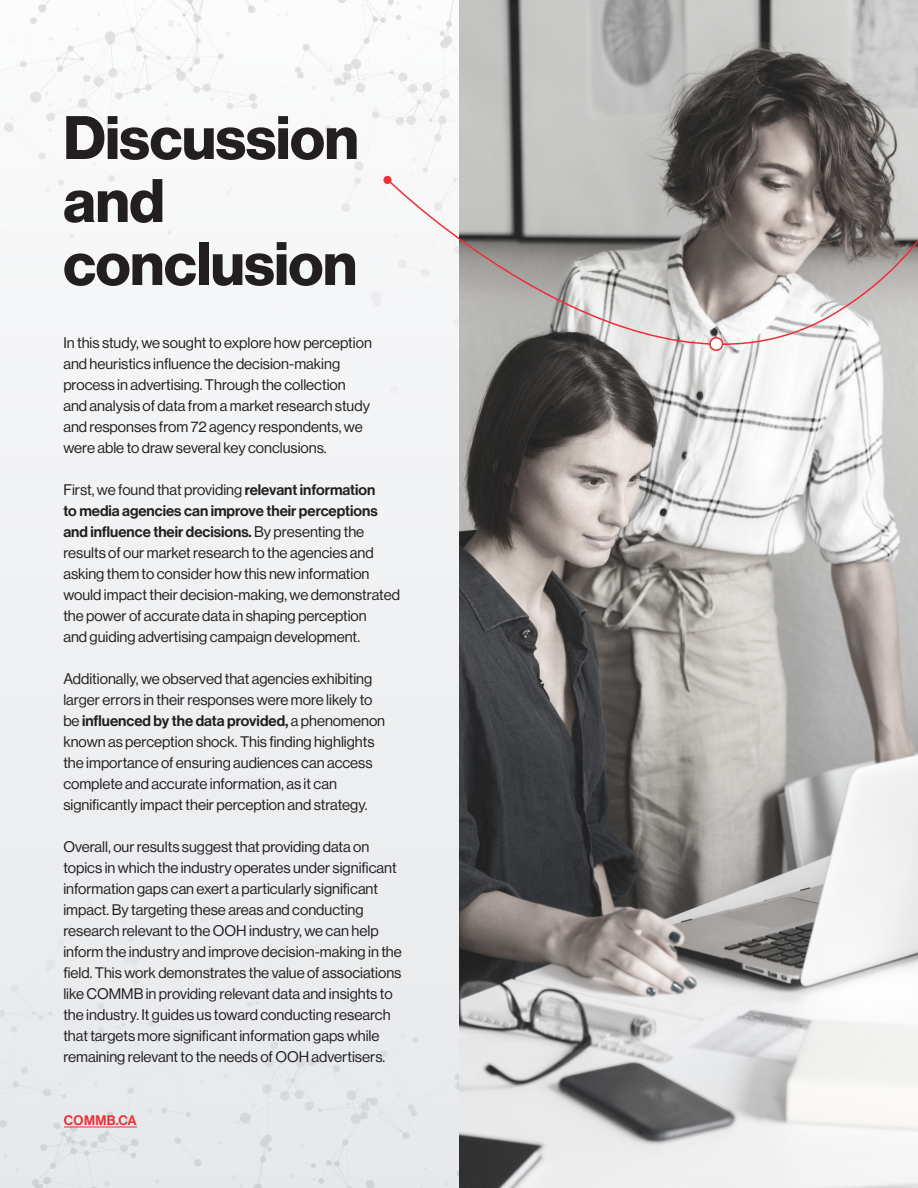
<style>
.page{position:relative;width:918px;height:1188px;background:#eff0f2}
.page>*{position:absolute;margin:0;border:0;box-sizing:border-box;transform-origin:0 0}
.t1{font:700 60px/63px "Neue Haas Display";letter-spacing:-.005em;color:#231f20}
.t2{font:15px/21px "Neue Haas Display";color:#231f20}
.t3{font:13.5px "Neue Haas Display Mediu";letter-spacing:.03em;color:#ee2d34}
.s1{font-family:"Neue Haas Display Mediu"}
</style>
<div class="page">
<hr style="left:64px;top:1127px;width:73px;height:1px;background:#ee2d34">
<img style="left:459px;top:425px;width:459px;height:762px">
<svg style="left:386px;top:0;width:532px;height:425px"></svg>
<svg style="left:707px;top:337px;width:18px;height:16px"></svg>
<svg style="left:383px;top:175px;width:9px;height:10px"></svg>
<p class="t1" style="left:63px;top:107px;width:297px">Discussion and conclusion</p>
<p class="t2" style="left:63px;top:332px;width:310px">In this study, we sought to explore how perception and heuristics influence the decision-making process in advertising. Through the collection and analysis of data from a market research study and responses from 72 agency respondents, we were able to draw several key conclusions.</p>
<p class="t2" style="left:63px;top:479px;width:338px">First, we found that providing <span class="s1">relevant information<br>to media agencies can improve their perceptions and influence their decisions.</span> By presenting the results of our market research to the agencies and asking them to consider how this new information would impact their decision-making, we demonstrated the power of accurate data in shaping perception<br>and guiding advertising campaign development.</p>
<p class="t2" style="left:63px;top:668px;width:323px">Additionally, we observed that agencies exhibiting larger errors in their responses were more likely to be <span class="s1">influenced by the data provided,</span> a phenomenon known as perception shock. This finding highlights the importance of ensuring audiences can access complete and accurate information, as it can significantly impact their perception and strategy.</p>
<p class="t2" style="left:63px;top:836px;width:340px">Overall, our results suggest that providing data on topics in which the industry operates under significant information gaps can exert a particularly significant impact. By targeting these areas and conducting research relevant to the OOH industry, we can help inform the industry and improve decision-making in the field. This work demonstrates the value of associations like COMMB in providing relevant data and insights to the industry. It guides us toward conducting research that targets more significant information gaps while remaining relevant to the needs of OOH advertisers.</p>
<p class="t3" style="left:64px;top:1112px;width:74px">COMMB.CA</p>
</div>
